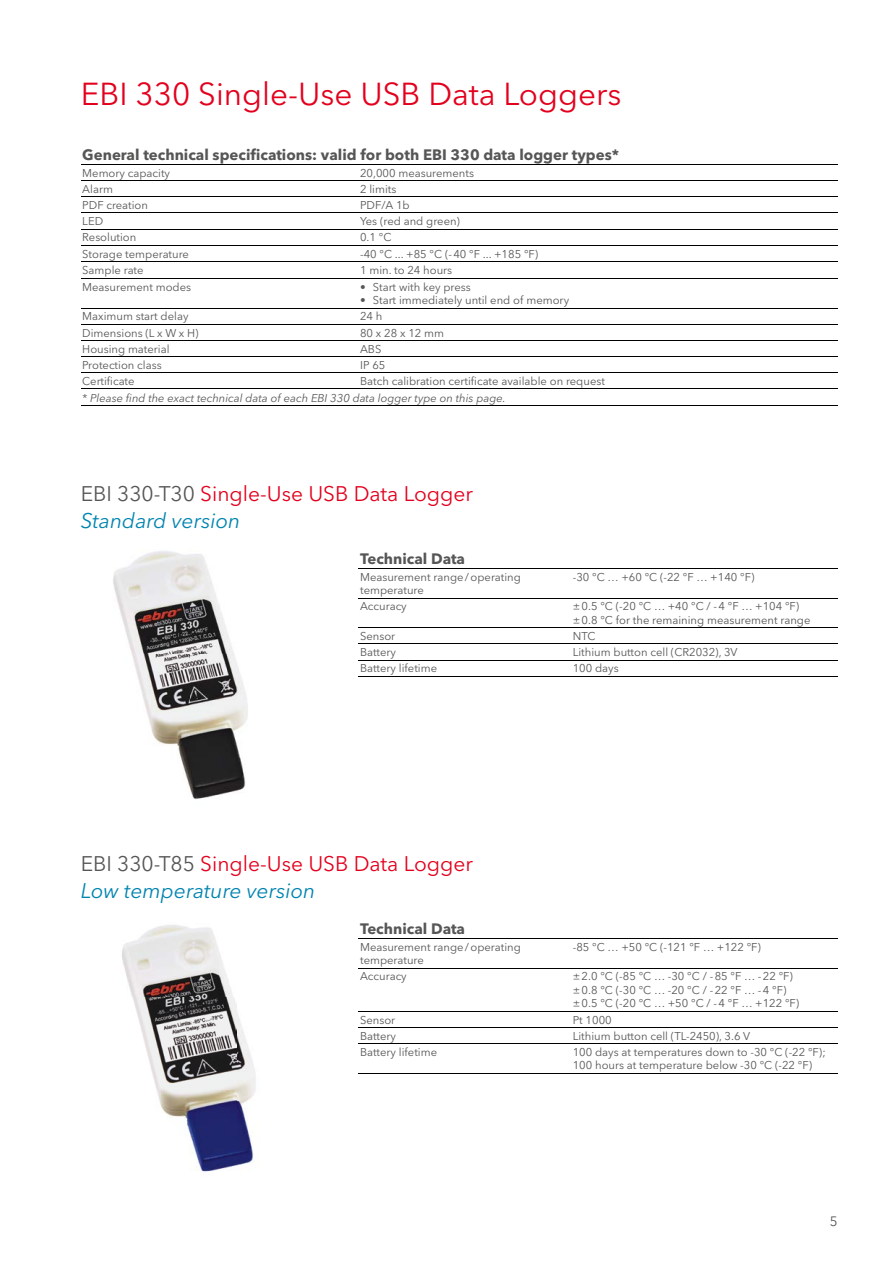
<style>
.page{position:relative;width:893px;height:1263px;background:#fff}
.page>*{position:absolute;margin:0;border:0;box-sizing:border-box;transform-origin:0 0}
.t1{font:31.5px "Avenir Next LT Pro";color:#e3001d}
.t2{font:21px/27px "Avenir Next LT Pro";color:#e3001d}
.t3{font:700 15px "Avenir Next LT Pro";color:#565655}
.t4{font:13.5px "Avenir Next LT Pro";color:#565655}
.t5{font:11.25px/13.5px "Avenir Next LT Pro";color:#565655}
.t6{font:italic 11.25px "Avenir Next LT Pro";color:#565655}
.s1{color:#565655}
.s2{font-style:italic;color:#0084b0}
</style>
<div class="page">
<img style="left:113px;top:551px;width:135px;height:248px">
<img style="left:122px;top:925px;width:134px;height:247px">
<hr style="left:81px;top:405px;width:278px;height:1px;background:#000">
<hr style="left:359px;top:405px;width:479px;height:1px;background:#000">
<hr style="left:81px;top:180px;width:278px;height:1px;background:#000">
<hr style="left:359px;top:180px;width:479px;height:1px;background:#000">
<hr style="left:81px;top:196px;width:278px;height:1px;background:#000">
<hr style="left:359px;top:196px;width:479px;height:1px;background:#000">
<hr style="left:81px;top:164px;width:278px;height:1px;background:#000">
<hr style="left:359px;top:164px;width:479px;height:1px;background:#000">
<hr style="left:81px;top:213px;width:278px;height:1px;background:#000">
<hr style="left:359px;top:213px;width:479px;height:1px;background:#000">
<hr style="left:81px;top:229px;width:278px;height:1px;background:#000">
<hr style="left:359px;top:229px;width:479px;height:1px;background:#000">
<hr style="left:81px;top:245px;width:278px;height:1px;background:#000">
<hr style="left:359px;top:245px;width:479px;height:1px;background:#000">
<hr style="left:81px;top:261px;width:278px;height:1px;background:#000">
<hr style="left:359px;top:261px;width:479px;height:1px;background:#000">
<hr style="left:81px;top:278px;width:278px;height:1px;background:#000">
<hr style="left:359px;top:278px;width:479px;height:1px;background:#000">
<hr style="left:81px;top:308px;width:278px;height:1px;background:#000">
<hr style="left:359px;top:308px;width:479px;height:1px;background:#000">
<hr style="left:81px;top:324px;width:278px;height:1px;background:#000">
<hr style="left:359px;top:324px;width:479px;height:1px;background:#000">
<hr style="left:81px;top:388px;width:278px;height:1px;background:#000">
<hr style="left:359px;top:388px;width:479px;height:1px;background:#000">
<hr style="left:81px;top:340px;width:278px;height:1px;background:#000">
<hr style="left:359px;top:340px;width:479px;height:1px;background:#000">
<hr style="left:81px;top:356px;width:278px;height:1px;background:#000">
<hr style="left:359px;top:356px;width:479px;height:1px;background:#000">
<hr style="left:81px;top:372px;width:278px;height:1px;background:#000">
<hr style="left:359px;top:372px;width:479px;height:1px;background:#000">
<hr style="left:359px;top:598px;width:212px;height:1px;background:#000">
<hr style="left:571px;top:598px;width:267px;height:1px;background:#000">
<hr style="left:359px;top:627px;width:212px;height:1px;background:#000">
<hr style="left:571px;top:627px;width:267px;height:1px;background:#000">
<hr style="left:359px;top:643px;width:212px;height:1px;background:#000">
<hr style="left:571px;top:643px;width:267px;height:1px;background:#000">
<hr style="left:359px;top:660px;width:212px;height:1px;background:#000">
<hr style="left:571px;top:660px;width:267px;height:1px;background:#000">
<hr style="left:359px;top:676px;width:212px;height:1px;background:#000">
<hr style="left:571px;top:676px;width:267px;height:1px;background:#000">
<hr style="left:359px;top:568px;width:212px;height:1px;background:#000">
<hr style="left:571px;top:568px;width:267px;height:1px;background:#000">
<hr style="left:359px;top:968px;width:212px;height:1px;background:#000">
<hr style="left:571px;top:968px;width:267px;height:1px;background:#000">
<hr style="left:359px;top:1011px;width:212px;height:1px;background:#000">
<hr style="left:571px;top:1011px;width:267px;height:1px;background:#000">
<hr style="left:359px;top:1027px;width:212px;height:1px;background:#000">
<hr style="left:571px;top:1027px;width:267px;height:1px;background:#000">
<hr style="left:359px;top:1043px;width:212px;height:1px;background:#000">
<hr style="left:571px;top:1043px;width:267px;height:1px;background:#000">
<hr style="left:359px;top:1073px;width:212px;height:1px;background:#000">
<hr style="left:359px;top:938px;width:212px;height:1px;background:#000">
<hr style="left:571px;top:938px;width:267px;height:1px;background:#000">
<hr style="left:571px;top:1073px;width:267px;height:1px;background:#000">
<h1 class="t1" style="left:81px;top:75px;width:542px">EBI 330 Single-Use USB Data Loggers</h1>
<h3 class="t3" style="left:82px;top:146px;width:538px">General technical specifications: valid for both EBI 330 data logger types*</h3>
<p class="t5" style="left:82px;top:166px;width:89px">Memory capacity</p>
<p class="t5" style="left:360px;top:166px;width:115px">20,000 measurements</p>
<p class="t5" style="left:82px;top:182px;width:32px">Alarm</p>
<p class="t5" style="left:360px;top:182px;width:38px">2 limits</p>
<p class="t5" style="left:82px;top:198px;width:67px">PDF creation</p>
<p class="t5" style="left:360px;top:198px;width:51px">PDF/A 1b</p>
<p class="t5" style="left:82px;top:215px;width:22px">LED</p>
<p class="t5" style="left:360px;top:215px;width:101px">Yes (red and green)</p>
<p class="t5" style="left:82px;top:231px;width:56px">Resolution</p>
<p class="t5" style="left:360px;top:231px;width:33px">0.1 °C</p>
<p class="t5" style="left:82px;top:247px;width:108px">Storage temperature</p>
<p class="t5" style="left:360px;top:247px;width:180px">-40 °C ... +85 °C (- 40 °F ... +185 °F)</p>
<p class="t5" style="left:82px;top:263px;width:63px">Sample rate</p>
<p class="t5" style="left:360px;top:263px;width:94px">1 min. to 24 hours</p>
<p class="t5" style="left:82px;top:280px;width:110px">Measurement modes</p>
<p class="t5" style="left:360px;top:280px;width:112px">• Start with key press</p>
<p class="t5" style="left:360px;top:294px;width:211px">• Start immediately until end of memory</p>
<p class="t5" style="left:82px;top:310px;width:108px">Maximum start delay</p>
<p class="t5" style="left:360px;top:310px;width:24px">24 h</p>
<p class="t5" style="left:82px;top:326px;width:118px">Dimensions (L x W x H)</p>
<p class="t5" style="left:360px;top:326px;width:85px">80 x 28 x 12 mm</p>
<p class="t5" style="left:82px;top:342px;width:89px">Housing material</p>
<p class="t5" style="left:360px;top:342px;width:23px">ABS</p>
<p class="t5" style="left:82px;top:358px;width:81px">Protection class</p>
<p class="t5" style="left:360px;top:358px;width:27px">IP 65</p>
<p class="t5" style="left:82px;top:374px;width:54px">Certificate</p>
<p class="t5" style="left:360px;top:374px;width:246px">Batch calibration certificate available on request</p>
<p class="t6" style="left:82px;top:391px;width:425px">* Please find the exact technical data of each EBI 330 data logger type on this page.</p>
<h2 class="t2" style="left:81px;top:480px;width:394px"><span class="s1">EBI 330-T30</span> Single-Use USB Data Logger<br><span class="s2">Standard version</span></h2>
<h3 class="t3" style="left:360px;top:550px;width:106px">Technical Data</h3>
<p class="t5" style="left:360px;top:570px;width:162px">Measurement range / operating temperature</p>
<p class="t5" style="left:573px;top:570px;width:183px">-30 °C … +60 °C (-22 °F … +140 °F)</p>
<p class="t5" style="left:360px;top:600px;width:48px">Accuracy</p>
<p class="t5" style="left:573px;top:600px;width:239px">± 0.5 °C (-20 °C … +40 °C / - 4 °F … +104 °F)<br>± 0.8 °C for the remaining measurement range</p>
<p class="t5" style="left:360px;top:629px;width:37px">Sensor</p>
<p class="t5" style="left:573px;top:629px;width:24px">NTC</p>
<p class="t5" style="left:360px;top:645px;width:38px">Battery</p>
<p class="t5" style="left:573px;top:645px;width:166px">Lithium button cell (CR2032), 3V</p>
<p class="t5" style="left:360px;top:662px;width:78px">Battery lifetime</p>
<p class="t5" style="left:573px;top:662px;width:48px">100 days</p>
<h2 class="t2" style="left:81px;top:850px;width:394px"><span class="s1">EBI 330-T85</span> Single-Use USB Data Logger<br><span class="s2">Low temperature version</span></h2>
<h3 class="t3" style="left:360px;top:920px;width:106px">Technical Data</h3>
<p class="t5" style="left:360px;top:940px;width:162px">Measurement range / operating temperature</p>
<p class="t5" style="left:573px;top:940px;width:190px">-85 °C … +50 °C (-121 °F … +122 °F)</p>
<p class="t5" style="left:360px;top:970px;width:48px">Accuracy</p>
<p class="t5" style="left:573px;top:970px;width:228px">± 2.0 °C (-85 °C … -30 °C / - 85 °F … - 22 °F) ± 0.8 °C (-30 °C … -20 °C / - 22 °F … - 4 °F)<br>± 0.5 °C (-20 °C … +50 °C / - 4 °F … +122 °F)</p>
<p class="t5" style="left:360px;top:1013px;width:37px">Sensor</p>
<p class="t5" style="left:573px;top:1013px;width:41px">Pt 1000</p>
<p class="t5" style="left:360px;top:1029px;width:38px">Battery</p>
<p class="t5" style="left:573px;top:1029px;width:179px">Lithium button cell (TL-2450), 3.6 V</p>
<p class="t5" style="left:360px;top:1045px;width:78px">Battery lifetime</p>
<p class="t5" style="left:573px;top:1045px;width:254px">100 days at temperatures down to -30 °C (-22 °F);<br>100 hours at temperature below -30 °C (-22 °F)</p>
<p class="t4" style="left:830px;top:1213px;width:9px">5</p>
</div>
